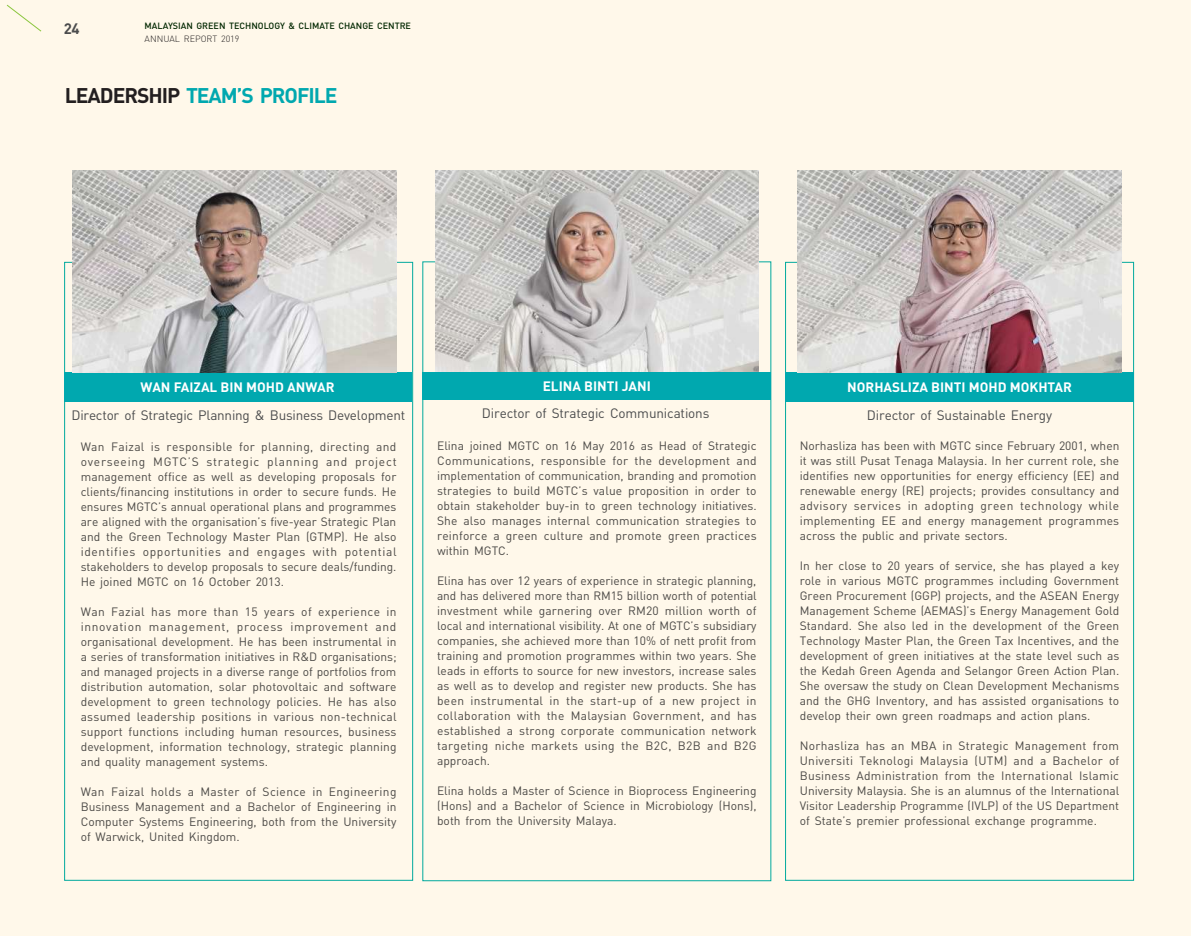
<style>
.page{position:relative;width:1191px;height:936px;background:#fff}
.page>*{position:absolute;margin:0;border:0;box-sizing:border-box;transform-origin:0 0}
.t1{font:700 21px "DIN";letter-spacing:-.05em;color:#00a8af}
.t2{font:700 15px "DIN";color:#4b4c4d}
.t3{font:13.5px "DIN";letter-spacing:-.01em;color:#4b4c4d}
.t4{font:700 13.5px "DIN";color:#fff}
.t5{font:12px/15px "DIN";color:#4b4c4d;text-align:justify}
.t6{font:500 9px "DIN";color:#002700}
.t7{font:300 9px "DIN";color:#231f20}
.s1{color:#231f20}
</style>
<div class="page">
<div style="left:0;top:0;width:1191px;height:935px;background:#fff8ea"></div>
<div style="left:64px;top:372px;width:347px;height:29px;background:#00a8af"></div>
<img style="left:73px;top:170px;width:323px;height:203px">
<div style="left:785px;top:372px;width:349px;height:29px;background:#00a8af"></div>
<img style="left:798px;top:170px;width:323px;height:203px">
<img style="left:435px;top:171px;width:323px;height:201px">
<div style="left:422px;top:372px;width:349px;height:28px;background:#00a8af"></div>
<svg style="left:6px;top:4px;width:36px;height:28px"></svg>
<p class="t2" style="left:64px;top:19px;width:17px">24</p>
<p class="t6" style="left:145px;top:20px;width:268px">MALAYSIAN GREEN TECHNOLOGY &amp; CLIMATE CHANGE CENTRE</p>
<p class="t7" style="left:145px;top:33px;width:96px">ANNUAL REPORT 2019</p>
<h1 class="t1" style="left:65px;top:81px;width:274px"><span class="s1">LEADERSHIP</span> TEAM’S PROFILE</h1>
<p class="t4" style="left:141px;top:378px;width:195px">WAN FAIZAL BIN MOHD ANWAR</p>
<p class="t3" style="left:71px;top:407px;width:335px">Director of Strategic Planning &amp; Business Development</p>
<p class="t5" style="left:81px;top:438px;width:317px">Wan Faizal is responsible for planning, directing and overseeing MGTC’S strategic planning and project management office as well as developing proposals for clients/financing institutions in order to secure funds. He ensures MGTC’s annual operational plans and programmes are aligned with the organisation’s five-year Strategic Plan and the Green Technology Master Plan (GTMP). He also identifies opportunities and engages with potential stakeholders to develop proposals to secure deals/funding.<br>He joined MGTC on 16 October 2013.</p>
<p class="t5" style="left:81px;top:603px;width:317px">Wan Fazial has more than 15 years of experience in innovation management, process improvement and organisational development. He has been instrumental in a series of transformation initiatives in R&amp;D organisations; and managed projects in a diverse range of portfolios from distribution automation, solar photovoltaic and software development to green technology policies. He has also assumed leadership positions in various non-technical support functions including human resources, business development, information technology, strategic planning and quality management systems.</p>
<p class="t5" style="left:81px;top:783px;width:317px">Wan Faizal holds a Master of Science in Engineering Business Management and a Bachelor of Engineering in Computer Systems Engineering, both from the University of Warwick, United Kingdom.</p>
<p class="t4" style="left:543px;top:377px;width:110px">ELINA BINTI JANI</p>
<p class="t3" style="left:482px;top:405px;width:229px">Director of Strategic Communications</p>
<p class="t5" style="left:437px;top:438px;width:321px">Elina joined MGTC on 16 May 2016 as Head of Strategic Communications, responsible for the development and implementation of communication, branding and promotion strategies to build MGTC’s value proposition in order to obtain stakeholder buy-in to green technology initiatives.<br>She also manages internal communication strategies to reinforce a green culture and promote green practices within MGTC.</p>
<p class="t5" style="left:437px;top:573px;width:321px">Elina has over 12 years of experience in strategic planning, and has delivered more than RM15 billion worth of potential investment while garnering over RM20 million worth of local and international visibility. At one of MGTC’s subsidiary companies, she achieved more than 10% of nett profit from training and promotion programmes within two years. She leads in efforts to source for new investors, increase sales as well as to develop and register new products. She has been instrumental in the start-up of a new project in collaboration with the Malaysian Government, and has established a strong corporate communication network targeting niche markets using the B2C, B2B and B2G approach.</p>
<p class="t5" style="left:437px;top:783px;width:321px">Elina holds a Master of Science in Bioprocess Engineering (Hons) and a Bachelor of Science in Microbiology (Hons), both from the University Malaya.</p>
<p class="t4" style="left:847px;top:378px;width:226px">NORHASLIZA BINTI MOHD MOKHTAR</p>
<p class="t3" style="left:867px;top:407px;width:187px">Director of Sustainable Energy</p>
<p class="t5" style="left:800px;top:437px;width:321px">Norhasliza has been with MGTC since February 2001, when it was still Pusat Tenaga Malaysia. In her current role, she identifies new opportunities for energy efficiency (EE) and renewable energy (RE) projects; provides consultancy and advisory services in adopting green technology while implementing EE and energy management programmes across the public and private sectors.</p>
<p class="t5" style="left:800px;top:557px;width:321px">In her close to 20 years of service, she has played a key role in various MGTC programmes including Government Green Procurement (GGP) projects, and the ASEAN Energy Management Scheme (AEMAS)’s Energy Management Gold Standard. She also led in the development of the Green Technology Master Plan, the Green Tax Incentives, and the development of green initiatives at the state level such as the Kedah Green Agenda and Selangor Green Action Plan.<br>She oversaw the study on Clean Development Mechanisms and the GHG Inventory, and has assisted organisations to develop their own green roadmaps and action plans.</p>
<p class="t5" style="left:800px;top:737px;width:321px">Norhasliza has an MBA in Strategic Management from Universiti Teknologi Malaysia (UTM) and a Bachelor of Business Administration from the International Islamic University Malaysia. She is an alumnus of the International Visitor Leadership Programme (IVLP) of the US Department of State’s premier professional exchange programme.</p>
</div>
